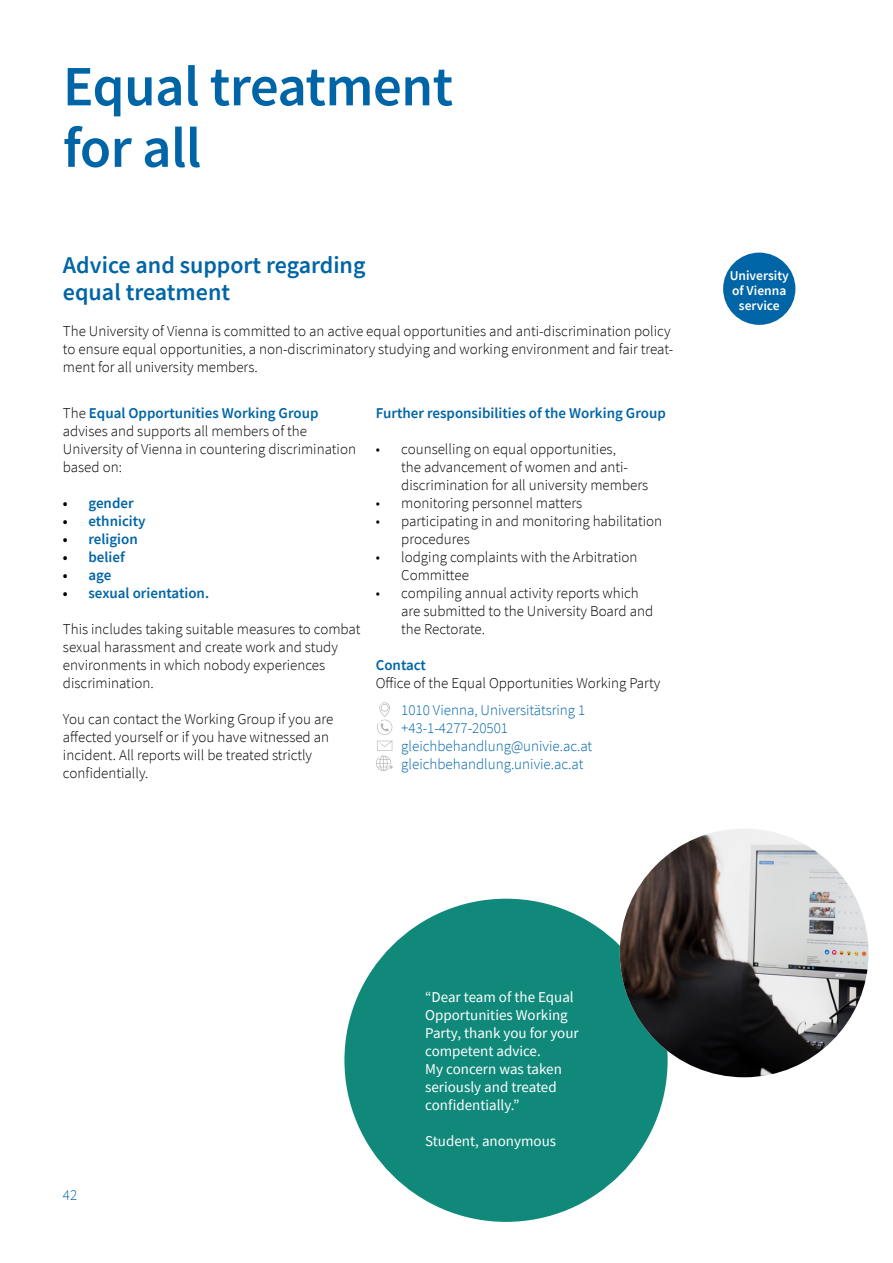
<style>
.page{position:relative;width:893px;height:1263px;background:#fff}
.page>*{position:absolute;margin:0;border:0;box-sizing:border-box;transform-origin:0 0}
.Ebene_2___Headline_blau__H3{font:600 57px/61.5px "Source Sans Pro";letter-spacing:-.01em;color:#0065a6}
.Ebene_3___Headline_blau__H4{font:600 24px/27px "Source Sans Pro";color:#0065a6}
.Fließtext_10_12__P{font:300 15px/18px "Source Sans Pro";color:#000}
.Zitat_Human__P{font:15px/18px "Source Sans Pro";color:#fff}
.Adressblock__P{font:300 15px "Source Sans Pro";color:#0065a6}
.Zwischentitel_im_Text__P{font:600 15px "Source Sans Pro";color:#0065a6}
.Button__P{font:600 13.5px/15px "Source Sans Pro";color:#fff;text-align:center}
.s1{font-weight:600;color:#0065a6}
.s2{color:#000}
</style>
<div class="page">
<div style="left:723px;top:253px;width:72px;height:72px;background:#0065a6;border-radius:50%"></div>
<svg style="left:377px;top:702px;width:15px;height:33px"></svg>
<svg style="left:376px;top:741px;width:17px;height:30px"></svg>
<div style="left:344px;top:899px;width:324px;height:323px;background:#10897b;border-radius:50%"></div>
<img style="left:620px;top:828px;width:248px;height:249px;border-radius:124px">
<h3 class="Ebene_2___Headline_blau__H3" style="left:63px;top:55px;width:392px">Equal treatment for all</h3>
<h4 class="Ebene_3___Headline_blau__H4" style="left:63px;top:251px;width:304px">Advice and support regarding equal treatment</h4>
<p class="Fließtext_10_12__P" style="left:63px;top:322px;width:612px">The University of Vienna is committed to an active equal opportunities and anti-discrimination policy to ensure equal opportunities, a non-discriminatory studying and working environment and fair treat&shy;ment for all university members.</p>
<p class="Fließtext_10_12__P" style="left:63px;top:404px;width:295px">The <span class="s1">Equal Opportunities Working Group </span>advises and supports all members of the University of Vienna in countering discrimination based on:</p>
<p class="Zwischentitel_im_Text__P" style="left:63px;top:493px;width:72px"><span class="s2">•</span> gender</p>
<p class="Zwischentitel_im_Text__P" style="left:63px;top:511px;width:84px"><span class="s2">•</span> ethnicity</p>
<p class="Zwischentitel_im_Text__P" style="left:63px;top:529px;width:76px"><span class="s2">•</span> religion</p>
<p class="Zwischentitel_im_Text__P" style="left:63px;top:547px;width:63px"><span class="s2">•</span> belief</p>
<p class="Zwischentitel_im_Text__P" style="left:63px;top:565px;width:50px"><span class="s2">•</span> age</p>
<p class="Zwischentitel_im_Text__P" style="left:63px;top:583px;width:148px"><span class="s2">•</span> sexual orientation.</p>
<p class="Fließtext_10_12__P" style="left:63px;top:620px;width:299px">This includes taking suitable measures to combat sexual harassment and create work and study environments in which nobody experiences discrimination.</p>
<p class="Fließtext_10_12__P" style="left:63px;top:710px;width:272px">You can contact the Working Group if you are affected yourself or if you have witnessed an incident. All reports will be treated strictly confidentially.</p>
<p class="Zwischentitel_im_Text__P" style="left:376px;top:403px;width:292px">Further responsibilities of the Working Group</p>
<p class="Fließtext_10_12__P" style="left:401px;top:440px;width:248px;text-indent:-26px">• counselling on equal opportunities,<br>the advancement of women and anti&shy;discrimination for all university members</p>
<p class="Fließtext_10_12__P" style="left:376px;top:494px;width:208px">• monitoring personnel matters</p>
<p class="Fließtext_10_12__P" style="left:401px;top:512px;width:262px;text-indent:-26px">• participating in and monitoring habilitation procedures</p>
<p class="Fließtext_10_12__P" style="left:401px;top:548px;width:238px;text-indent:-26px">• lodging complaints with the Arbitration<br>Committee</p>
<p class="Fließtext_10_12__P" style="left:401px;top:584px;width:253px;text-indent:-26px">• compiling annual activity reports which are submitted to the University Board and the Rectorate.</p>
<p class="Zwischentitel_im_Text__P" style="left:376px;top:655px;width:52px">Contact</p>
<p class="Fließtext_10_12__P" style="left:376px;top:674px;width:286px">Office of the Equal Opportunities Working Party</p>
<p class="Adressblock__P" style="left:401px;top:700px;width:186px">1010 Vienna, Universitätsring 1</p>
<p class="Adressblock__P" style="left:401px;top:718px;width:108px">+43-1-4277-20501</p>
<p class="Adressblock__P" style="left:401px;top:736px;width:193px">gleichbehandlung@univie.ac.at</p>
<p class="Adressblock__P" style="left:401px;top:754px;width:184px">gleichbehandlung.univie.ac.at</p>
<p class="Button__P" style="left:730px;top:268px;width:61px">University of Vienna service</p>
<p class="Adressblock__P" style="left:63px;top:1186px;width:16px">42</p>
<p class="Zitat_Human__P" style="left:425px;top:987px;width:155px">“Dear team of the Equal<br>Opportunities Working<br>Party, thank you for your competent advice.<br>My concern was taken seriously and treated confidentially.”</p>
<p class="Zitat_Human__P" style="left:425px;top:1131px;width:132px">Student, anonymous</p>
</div>
